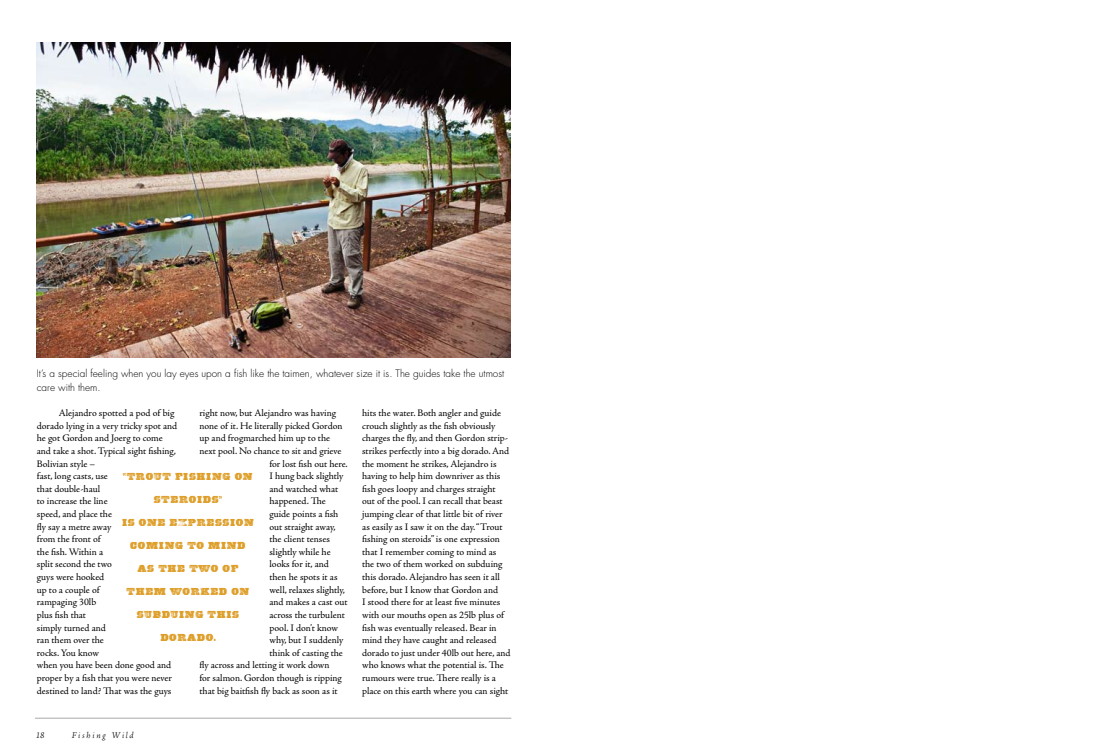
<style>
.page{position:relative;width:1095px;height:752px;background:#fff}
.page>*{position:absolute;margin:0;border:0;box-sizing:border-box;transform-origin:0 0}
.t1{font:10px/12.6px "Adobe Jenson Pro";letter-spacing:-.005em;color:#000}
.t2{font:300 10px/14px "Futura";color:#000}
.t3{font:10px "Ashwood Extra Bold WF";color:#de9e28}
.t4{font:italic 300 9px "Adobe Jenson Pro";letter-spacing:.195em;color:#000}
.s1{font-family:"Asphaltum WF"}
</style>
<div class="page">
<hr style="left:35px;top:717px;width:476px;height:1px;background:#a9aaac">
<img style="left:37px;top:43px;width:473px;height:314px">
<p class="t2" style="left:37px;top:366px;width:469px">It’s a special feeling when you lay eyes upon a fish like the taimen, whatever size it is. The guides take the utmost care with them.</p>
<p class="t1" style="left:37px;top:406px;width:142px;text-indent:22px">Alejandro spotted a pod of big dorado lying in a very tricky spot and he got Gordon and Joerg to come and take a shot. Typical sight fishing,<br>Bolivian style –<br>fast, long casts, use<br>that double-haul<br>to increase the line<br>speed, and place the<br>fly say a metre away<br>from the front of<br>the fish. Within a<br>split second the two<br>guys were hooked<br>up to a couple of<br>rampaging 30lb<br>plus fish that<br>simply turned and<br>ran them over the<br>rocks. You know<br>when you have been done good and proper by a fish that you were never destined to land? That was the guys</p>
<p class="t1" style="left:362px;top:406px;width:150px">hits the water. Both angler and guide crouch slightly as the fish obviously charges the fly, and then Gordon strip&shy;strikes perfectly into a big dorado. And the moment he strikes, Alejandro is having to help him downriver as this fish goes loopy and charges straight out of the pool. I can recall that beast jumping clear of that little bit of river as easily as I saw it on the day. “Trout fishing on steroids” is one expression that I remember coming to mind as the two of them worked on subduing this dorado. Alejandro has seen it all before, but I know that Gordon and<br>I stood there for at least five minutes with our mouths open as 25lb plus of fish was eventually released. Bear in mind they have caught and released dorado to just under 40lb out here, and who knows what the potential is. The rumours were true. There really is a place on this earth where you can sight</p>
<p class="t1" style="left:199px;top:406px;width:138px">right now, but Alejandro was having</p>
<p class="t1" style="left:199px;top:419px;width:144px">none of it. He literally picked Gordon</p>
<p class="t1" style="left:199px;top:432px;width:132px">up and frogmarched him up to the</p>
<p class="t1" style="left:199px;top:444px;width:143px">next pool. No chance to sit and grieve</p>
<p class="t1" style="left:269px;top:457px;width:80px">for lost fish out here.</p>
<p class="t1" style="left:269px;top:469px;width:76px">I hung back slightly</p>
<p class="t1" style="left:269px;top:482px;width:70px">and watched what</p>
<p class="t1" style="left:269px;top:495px;width:58px">happened. The</p>
<p class="t1" style="left:269px;top:507px;width:70px">guide points a fish</p>
<p class="t1" style="left:269px;top:520px;width:68px">out straight away,</p>
<p class="t1" style="left:269px;top:532px;width:62px">the client tenses</p>
<p class="t1" style="left:269px;top:545px;width:63px">slightly while he</p>
<p class="t1" style="left:269px;top:558px;width:61px">looks for it, and</p>
<p class="t1" style="left:269px;top:570px;width:70px">then he spots it as</p>
<p class="t1" style="left:269px;top:583px;width:77px">well, relaxes slightly,</p>
<p class="t1" style="left:269px;top:595px;width:80px">and makes a cast out</p>
<p class="t1" style="left:269px;top:608px;width:77px">across the turbulent</p>
<p class="t1" style="left:269px;top:621px;width:70px">pool. I don’t know</p>
<p class="t1" style="left:269px;top:633px;width:75px">why, but I suddenly</p>
<p class="t1" style="left:269px;top:646px;width:75px">think of casting the</p>
<p class="t1" style="left:199px;top:658px;width:131px">fly across and letting it work down</p>
<p class="t1" style="left:199px;top:671px;width:144px">for salmon. Gordon though is ripping</p>
<p class="t1" style="left:199px;top:684px;width:140px">that big baitfish fly back as soon as it</p>
<p class="t3" style="left:123px;top:470px;width:132px"><span class="s1">“</span>TROUT FISHING ON</p>
<p class="t3" style="left:153px;top:493px;width:71px">STEROIDS<span class="s1">”</span></p>
<p class="t3" style="left:122px;top:516px;width:134px">IS ONE EXPRESSION</p>
<p class="t3" style="left:130px;top:539px;width:117px">COMING TO MIND</p>
<p class="t3" style="left:137px;top:562px;width:103px">AS THE TWO OF</p>
<p class="t3" style="left:126px;top:585px;width:125px">THEM WORKED ON</p>
<p class="t3" style="left:136px;top:608px;width:105px">SUBDUING THIS</p>
<p class="t3" style="left:160px;top:631px;width:57px">DORADO<span class="s1">.</span></p>
<p class="t4" style="left:36px;top:729px;width:10px">18</p>
<p class="t4" style="left:72px;top:729px;width:63px">Fishing Wild</p>
</div>
